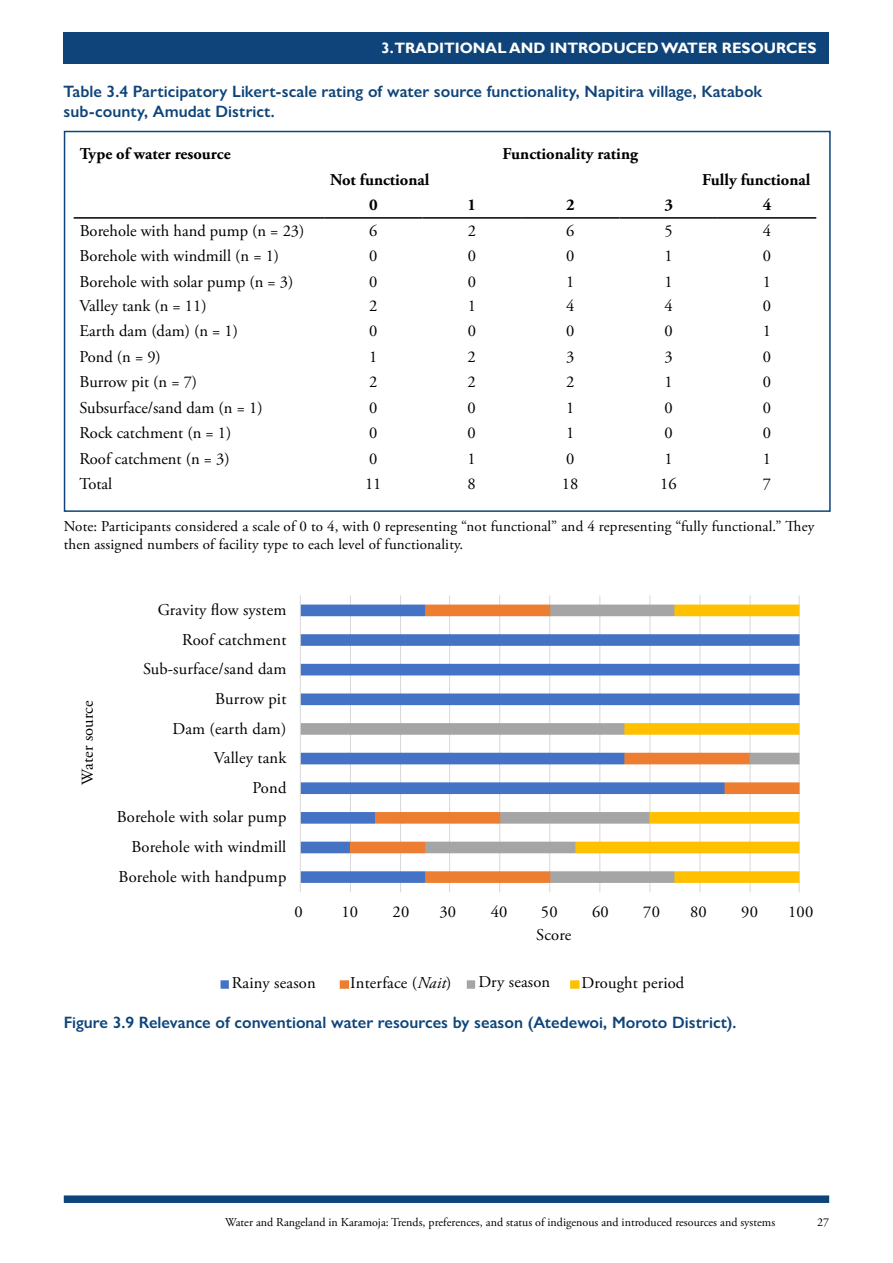
<style>
.page{position:relative;width:893px;height:1263px;background:#fff}
.page>*{position:absolute;margin:0;border:0;box-sizing:border-box;transform-origin:0 0}
.t1{font:16.5px/29.5px "Adobe Garamond Pro";letter-spacing:.01em;color:#000;text-align:right}
.t2{font:600 16.5px/19.8px "Gill Sans Nova";color:#0e447a}
.t3{font:700 16.5px "Adobe Garamond Pro";color:#000}
.t4{font:15px/18px "Adobe Garamond Pro";letter-spacing:.01em;color:#000}
.t5{font:700 15px "Gill Sans";color:#fff}
.t6{font:12px "Adobe Garamond Pro";color:#000}
.s1{font-style:italic}
</style>
<div class="page">
<div style="left:64px;top:32px;width:765px;height:32px;background:#0e447a"></div>
<div style="left:64px;top:1195px;width:765px;height:8px;background:#0e447a"></div>
<div style="left:64px;top:131px;width:767px;height:381px;border:2px solid #0e447a"></div>
<hr style="left:74px;top:217px;width:250px;height:2px;background:#000">
<hr style="left:324px;top:217px;width:99px;height:2px;background:#000">
<hr style="left:423px;top:217px;width:98px;height:2px;background:#000">
<hr style="left:521px;top:217px;width:98px;height:2px;background:#000">
<hr style="left:619px;top:217px;width:99px;height:2px;background:#000">
<hr style="left:718px;top:217px;width:98px;height:2px;background:#000">
<img style="left:300px;top:595px;width:500px;height:298px">
<img style="left:220px;top:980px;width:9px;height:9px">
<img style="left:570px;top:980px;width:10px;height:9px">
<img style="left:339px;top:980px;width:11px;height:9px">
<img style="left:466px;top:980px;width:10px;height:9px">
<p class="t5" style="left:382px;top:39px;width:436px">3.TRADITIONAL AND INTRODUCED WATER RESOURCES</p>
<p class="t2" style="left:64px;top:81px;width:700px">Table 3.4 Participatory Likert-scale rating of water source functionality, Napitira village, Katabok sub-county, Amudat District.</p>
<p class="t3" style="left:80px;top:145px;width:152px">Type of water resource</p>
<p class="t3" style="left:503px;top:145px;width:137px">Functionality rating</p>
<p class="t3" style="left:330px;top:170px;width:101px">Not functional</p>
<p class="t3" style="left:702px;top:170px;width:110px">Fully functional</p>
<p class="t3" style="left:369px;top:195px;width:10px">0</p>
<p class="t3" style="left:468px;top:195px;width:10px">1</p>
<p class="t3" style="left:566px;top:195px;width:10px">2</p>
<p class="t3" style="left:664px;top:195px;width:10px">3</p>
<p class="t3" style="left:763px;top:195px;width:10px">4</p>
<p class="t1" style="left:80px;top:216px;width:226px">Borehole with hand pump (n = 23)</p>
<p class="t1" style="left:369px;top:216px;width:10px">6</p>
<p class="t1" style="left:468px;top:216px;width:10px">2</p>
<p class="t1" style="left:566px;top:216px;width:10px">6</p>
<p class="t1" style="left:665px;top:216px;width:10px">5</p>
<p class="t1" style="left:763px;top:216px;width:10px">4</p>
<p class="t1" style="left:80px;top:242px;width:201px">Borehole with windmill (n = 1)</p>
<p class="t1" style="left:369px;top:242px;width:10px">0</p>
<p class="t1" style="left:468px;top:242px;width:10px">0</p>
<p class="t1" style="left:566px;top:242px;width:10px">0</p>
<p class="t1" style="left:664px;top:242px;width:10px">1</p>
<p class="t1" style="left:763px;top:242px;width:10px">0</p>
<p class="t1" style="left:80px;top:267px;width:215px">Borehole with solar pump (n = 3)</p>
<p class="t1" style="left:369px;top:267px;width:10px">0</p>
<p class="t1" style="left:468px;top:267px;width:10px">0</p>
<p class="t1" style="left:566px;top:267px;width:10px">1</p>
<p class="t1" style="left:664px;top:267px;width:10px">1</p>
<p class="t1" style="left:763px;top:267px;width:10px">1</p>
<p class="t1" style="left:80px;top:291px;width:129px">Valley tank (n = 11)</p>
<p class="t1" style="left:369px;top:291px;width:10px">2</p>
<p class="t1" style="left:468px;top:291px;width:10px">1</p>
<p class="t1" style="left:566px;top:291px;width:10px">4</p>
<p class="t1" style="left:664px;top:291px;width:10px">4</p>
<p class="t1" style="left:763px;top:291px;width:10px">0</p>
<p class="t1" style="left:80px;top:317px;width:160px">Earth dam (dam) (n = 1)</p>
<p class="t1" style="left:369px;top:317px;width:10px">0</p>
<p class="t1" style="left:468px;top:317px;width:10px">0</p>
<p class="t1" style="left:566px;top:317px;width:10px">0</p>
<p class="t1" style="left:664px;top:317px;width:10px">0</p>
<p class="t1" style="left:763px;top:317px;width:10px">1</p>
<p class="t1" style="left:80px;top:342px;width:83px">Pond (n = 9)</p>
<p class="t1" style="left:369px;top:342px;width:10px">1</p>
<p class="t1" style="left:468px;top:342px;width:10px">2</p>
<p class="t1" style="left:566px;top:342px;width:10px">3</p>
<p class="t1" style="left:664px;top:342px;width:10px">3</p>
<p class="t1" style="left:763px;top:342px;width:10px">0</p>
<p class="t1" style="left:80px;top:368px;width:119px">Burrow pit (n = 7)</p>
<p class="t1" style="left:369px;top:368px;width:10px">2</p>
<p class="t1" style="left:468px;top:368px;width:10px">2</p>
<p class="t1" style="left:566px;top:368px;width:10px">2</p>
<p class="t1" style="left:664px;top:368px;width:10px">1</p>
<p class="t1" style="left:763px;top:368px;width:10px">0</p>
<p class="t1" style="left:80px;top:393px;width:185px">Subsurface/sand dam (n = 1)</p>
<p class="t1" style="left:369px;top:393px;width:10px">0</p>
<p class="t1" style="left:468px;top:393px;width:10px">0</p>
<p class="t1" style="left:566px;top:393px;width:10px">1</p>
<p class="t1" style="left:664px;top:393px;width:10px">0</p>
<p class="t1" style="left:763px;top:393px;width:10px">0</p>
<p class="t1" style="left:80px;top:419px;width:153px">Rock catchment (n = 1)</p>
<p class="t1" style="left:369px;top:419px;width:10px">0</p>
<p class="t1" style="left:468px;top:419px;width:10px">0</p>
<p class="t1" style="left:566px;top:419px;width:10px">1</p>
<p class="t1" style="left:664px;top:419px;width:10px">0</p>
<p class="t1" style="left:763px;top:419px;width:10px">0</p>
<p class="t1" style="left:80px;top:444px;width:152px">Roof catchment (n = 3)</p>
<p class="t1" style="left:369px;top:444px;width:10px">0</p>
<p class="t1" style="left:468px;top:444px;width:10px">1</p>
<p class="t1" style="left:566px;top:444px;width:10px">0</p>
<p class="t1" style="left:664px;top:444px;width:10px">1</p>
<p class="t1" style="left:763px;top:444px;width:10px">1</p>
<p class="t1" style="left:79px;top:470px;width:34px">Total</p>
<p class="t1" style="left:365px;top:470px;width:18px">11</p>
<p class="t1" style="left:468px;top:470px;width:10px">8</p>
<p class="t1" style="left:562px;top:470px;width:18px">18</p>
<p class="t1" style="left:660px;top:470px;width:18px">16</p>
<p class="t1" style="left:763px;top:470px;width:10px">7</p>
<p class="t4" style="left:64px;top:518px;width:752px">Note: Participants considered a scale of 0 to 4, with 0 representing “not functional” and 4 representing “fully functional.” They then assigned numbers of facility type to each level of functionality.</p>
<p class="t1" style="left:73px;top:785px;width:86px;rotate:-90deg">Water source</p>
<p class="t1" style="left:117px;top:596px;width:171px">Gravity flow system<br>Roof catchment<br>Sub-surface/sand dam<br>Burrow pit<br>Dam (earth dam)<br>Valley tank<br>Pond<br>Borehole with solar pump<br>Borehole with windmill<br>Borehole with handpump</p>
<p class="t1" style="left:294px;top:897px;width:10px">0</p>
<p class="t1" style="left:341px;top:897px;width:18px">10</p>
<p class="t1" style="left:393px;top:897px;width:18px">20</p>
<p class="t1" style="left:439px;top:897px;width:18px">30</p>
<p class="t1" style="left:491px;top:897px;width:18px">40</p>
<p class="t1" style="left:541px;top:897px;width:18px">50</p>
<p class="t1" style="left:592px;top:897px;width:18px">60</p>
<p class="t1" style="left:643px;top:897px;width:18px">70</p>
<p class="t1" style="left:690px;top:897px;width:18px">80</p>
<p class="t1" style="left:741px;top:897px;width:18px">90</p>
<p class="t1" style="left:788px;top:897px;width:27px">100</p>
<p class="t1" style="left:536px;top:921px;width:37px">Score</p>
<p class="t1" style="left:232px;top:968px;width:85px">Rainy season</p>
<p class="t1" style="left:350px;top:968px;width:103px">Interface (<span class="s1">Nait</span>)</p>
<p class="t1" style="left:478px;top:968px;width:73px">Dry season</p>
<p class="t1" style="left:582px;top:968px;width:104px">Drought period</p>
<p class="t2" style="left:64px;top:1013px;width:674px">Figure 3.9 Relevance of conventional water resources by season (Atedewoi, Moroto District).</p>
<p class="t6" style="left:225px;top:1215px;width:551px">Water and Rangeland in Karamoja: Trends, preferences, and status of indigenous and introduced resources and systems</p>
<p class="t6" style="left:817px;top:1215px;width:13px">27</p>
</div>
